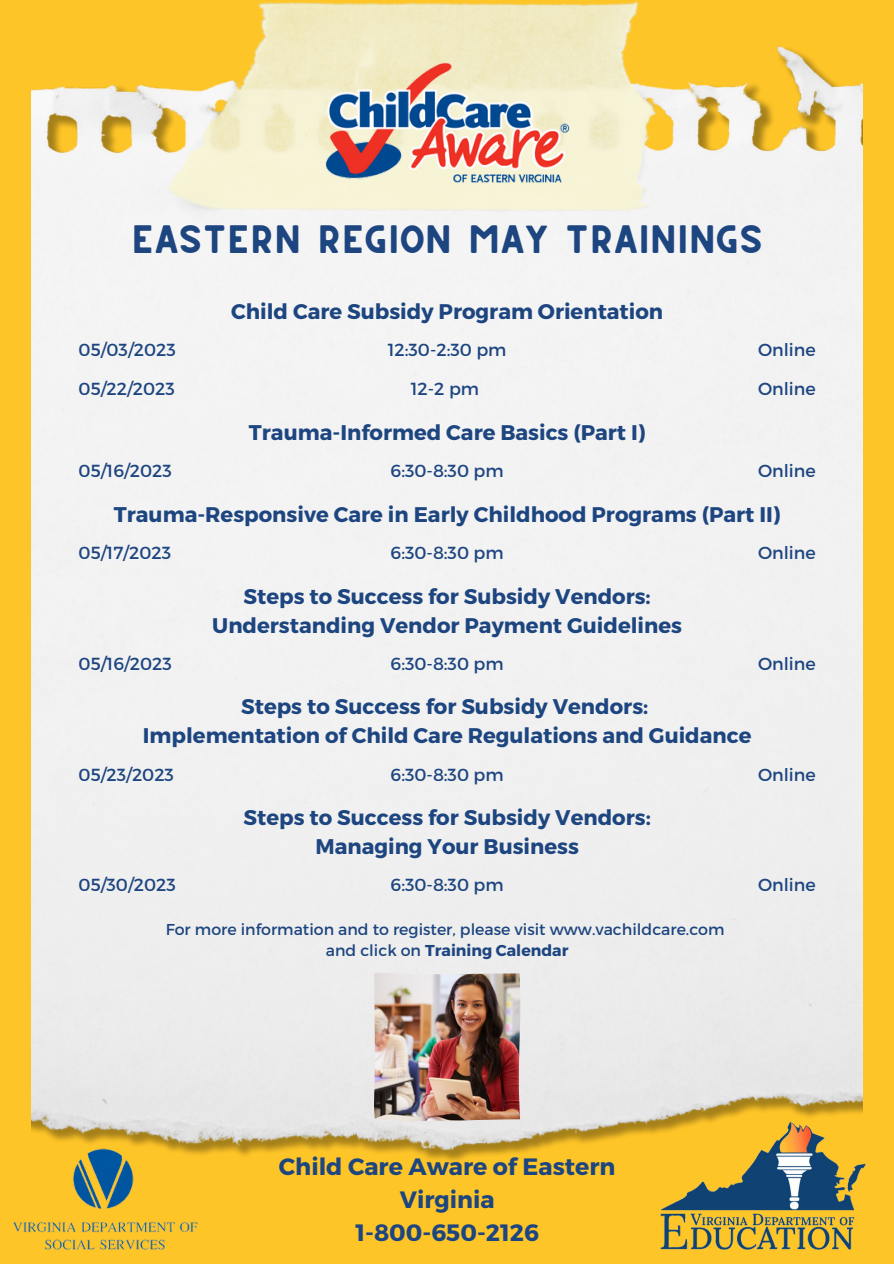
<style>
.page{position:relative;width:894px;height:1264px;background:#fff}
.page>*{position:absolute;margin:0;border:0;box-sizing:border-box;transform-origin:0 0}
.t1{font:27.9px "CS Gordon Rounded";letter-spacing:-.025em;color:#1d4580}
.t2{font:700 23.7px/32.7px "Montserrat";color:#1d4580;text-align:center}
.t3{font:700 21.15px/29px "Montserrat";color:#1d4580;text-align:center}
.t4{font:17.4px "Montserrat";color:#1d4580}
.t5{font:15.75px/21.5px "Montserrat";color:#1d4580;text-align:center}
.s1{font-weight:700}
</style>
<div class="page">
<div style="left:0;top:0;width:893px;height:1263px;background:linear-gradient(to right,#fec527,#fec529)"></div>
<img style="left:31px;top:1px;width:831px;height:1160px">
<img style="left:13px;top:1143px;width:196px;height:107px">
<img style="left:316px;top:31px;width:261px;height:201px">
<img style="left:374px;top:972px;width:146px;height:149px">
<img style="left:647px;top:1112px;width:219px;height:138px">
<h1 class="t1" style="left:131px;top:227px;width:633px">EASTERN REGION MAY TRAININGS</h1>
<p class="t3" style="left:231px;top:296px;width:433px">Child Care Subsidy Program Orientation</p>
<p class="t4" style="left:79px;top:339px;width:99px">05/03/2023</p>
<p class="t4" style="left:388px;top:339px;width:120px">12:30-2:30 pm</p>
<p class="t4" style="left:757px;top:339px;width:59px">Online</p>
<p class="t4" style="left:79px;top:378px;width:98px">05/22/2023</p>
<p class="t4" style="left:410px;top:378px;width:70px">12-2 pm</p>
<p class="t4" style="left:757px;top:378px;width:59px">Online</p>
<p class="t3" style="left:249px;top:417px;width:398px">Trauma-Informed Care Basics (Part I)</p>
<p class="t4" style="left:79px;top:459px;width:95px">05/16/2023</p>
<p class="t4" style="left:390px;top:459px;width:115px">6:30-8:30 pm</p>
<p class="t4" style="left:757px;top:459px;width:59px">Online</p>
<p class="t3" style="left:114px;top:498px;width:668px">Trauma-Responsive Care in Early Childhood Programs (Part II)</p>
<p class="t4" style="left:79px;top:541px;width:94px">05/17/2023</p>
<p class="t4" style="left:390px;top:541px;width:115px">6:30-8:30 pm</p>
<p class="t4" style="left:757px;top:541px;width:59px">Online</p>
<p class="t3" style="left:212px;top:580px;width:471px">Steps to Success for Subsidy Vendors:<br>Understanding Vendor Payment Guidelines</p>
<p class="t4" style="left:79px;top:652px;width:95px">05/16/2023</p>
<p class="t4" style="left:390px;top:652px;width:115px">6:30-8:30 pm</p>
<p class="t4" style="left:757px;top:652px;width:59px">Online</p>
<p class="t3" style="left:143px;top:691px;width:610px">Steps to Success for Subsidy Vendors:<br>Implementation of Child Care Regulations and Guidance</p>
<p class="t4" style="left:79px;top:763px;width:97px">05/23/2023</p>
<p class="t4" style="left:390px;top:763px;width:115px">6:30-8:30 pm</p>
<p class="t4" style="left:757px;top:763px;width:59px">Online</p>
<p class="t3" style="left:243px;top:802px;width:408px">Steps to Success for Subsidy Vendors:<br>Managing Your Business</p>
<p class="t4" style="left:79px;top:874px;width:99px">05/30/2023</p>
<p class="t4" style="left:390px;top:874px;width:115px">6:30-8:30 pm</p>
<p class="t4" style="left:757px;top:874px;width:59px">Online</p>
<p class="t5" style="left:166px;top:917px;width:560px">For more information and to register, please visit www.vachildcare.com and click on <span class="s1">Training Calendar</span></p>
<p class="t2" style="left:279px;top:1149px;width:338px">Child Care Aware of Eastern<br>Virginia<br>1-800-650-2126</p>
</div>
